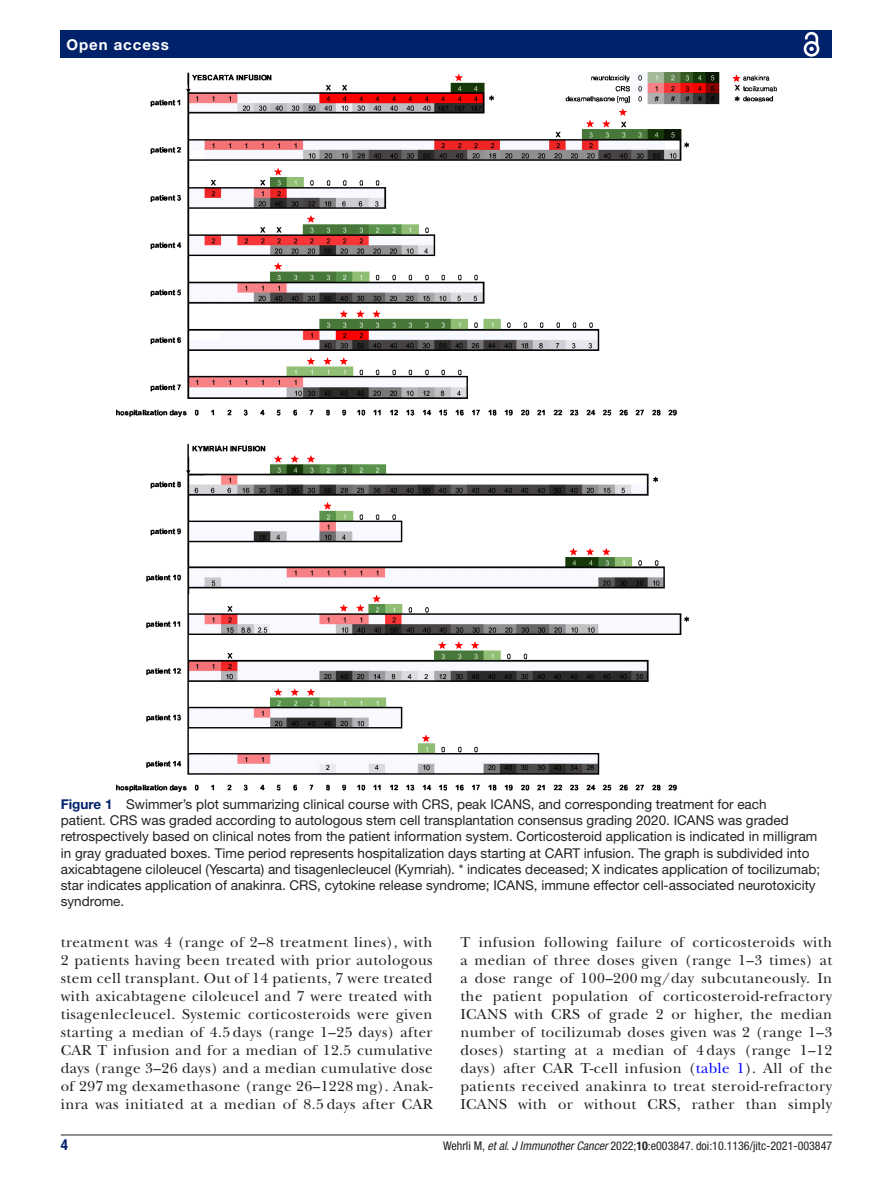
<style>
.page{position:relative;width:893px;height:1191px;background:#fff}
.page>*{position:absolute;margin:0;border:0;box-sizing:border-box;transform-origin:0 0}
.t1{font:15px/18px "New Baskerville";letter-spacing:.03em;color:#231f20;text-align:justify}
.t2{font:700 15px "Helvetica Neue LT Std";letter-spacing:.065em;color:#fff}
.t3{font:700 condensed 15px "Helvetica Neue LT Std";color:#00226b}
.t4{font:13.5px/16.2px "Helvetica Neue LT Std";color:#231f20}
.t5{font:condensed 12px "Helvetica Neue LT Std";color:#231f20}
.s1{font-weight:700;color:#00226b}
.s2{color:#00f}
.s3{font-style:italic}
.s4{font-weight:700}
</style>
<div class="page">
<hr style="left:61px;top:1134px;width:771px;height:1px;background:#231f20">
<div style="left:61px;top:31px;width:771px;height:27px;background:#00226b"></div>
<svg style="left:803px;top:31px;width:17px;height:26px"></svg>
<img style="left:117px;top:73px;width:659px;height:718px">
<p class="t2" style="left:66px;top:35px;width:104px">Open access</p>
<p class="t4" style="left:61px;top:796px;width:761px"><span class="s1">Figure 1</span> Swimmer’s plot summarizing clinical course with CRS, peak ICANS, and corresponding treatment for each<br>patient. CRS was graded according to autologous stem cell transplantation consensus grading 2020. ICANS was graded retrospectively based on clinical notes from the patient information system. Corticosteroid application is indicated in milligram in gray graduated boxes. Time period represents hospitalization days starting at CART infusion. The graph is subdivided into axicabtagene ciloleucel (Yescarta) and tisagenlecleucel (Kymriah). * indicates deceased; X indicates application of tocilizumab; star indicates application of anakinra. CRS, cytokine release syndrome; ICANS, immune effector cell-associated neurotoxicity syndrome.</p>
<p class="t1" style="left:61px;top:933px;width:373px">treatment was 4 (range of 2–8 treatment lines), with 2 patients having been treated with prior autologous stem cell transplant. Out of 14 patients, 7 were treated with axicabtagene ciloleucel and 7 were treated with tisagenlecleucel. Systemic corticosteroids were given starting a median of 4.5 days (range 1–25 days) after CAR T infusion and for a median of 12.5 cumulative days (range 3–26 days) and a median cumulative dose of 297 mg dexamethasone (range 26–1228 mg). Anak&shy;inra was initiated at a median of 8.5 days after CAR</p>
<p class="t1" style="left:460px;top:933px;width:373px">T infusion following failure of corticosteroids with a median of three doses given (range 1–3 times) at a dose range of 100–200 mg/day subcutaneously. In the patient population of corticosteroid-refractory ICANS with CRS of grade 2 or higher, the median number of tocilizumab doses given was 2 (range 1–3 doses) starting at a median of 4 days (range 1–12 days) after CAR T-cell infusion (<span class="s2">table 1</span>). All of the patients received anakinra to treat steroid-refractory ICANS with or without CRS, rather than simply</p>
<p class="t3" style="left:61px;top:1135px;width:9px">4</p>
<p class="t5" style="left:443px;top:1138px;width:391px">Wehrli M, <span class="s3">et al</span>. <span class="s3">J Immunother Cancer</span> 2022;<span class="s4">10</span>:e003847. doi:10.1136/jitc-2021-003847</p>
</div>
